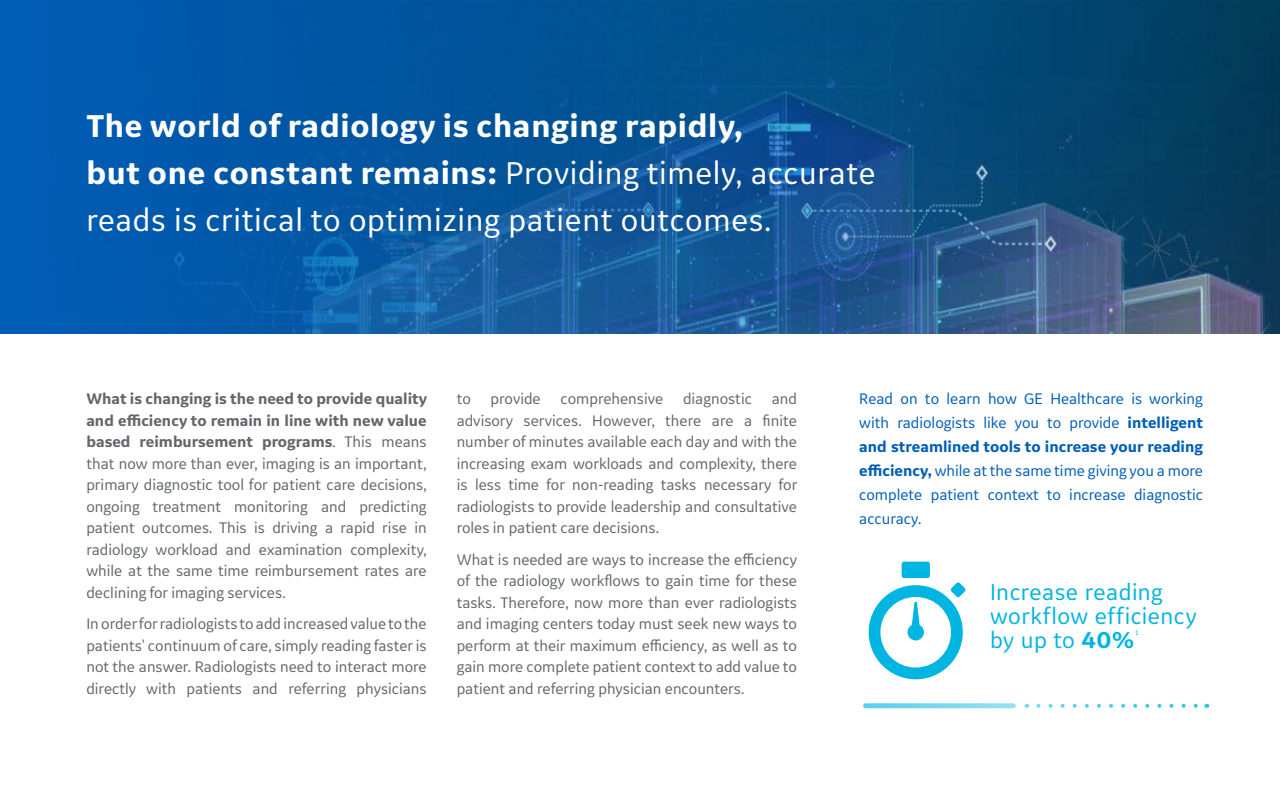
<style>
.page{position:relative;width:1280px;height:800px;background:#fff}
.page>*{position:absolute;margin:0;border:0;box-sizing:border-box;transform-origin:0 0}
.t1{font:33px/47px "GE Inspira Sans";letter-spacing:.02em;color:#fff}
._18pt_20-quote{font:24px/24px "GE Inspira Sans";letter-spacing:.02em;color:#00b5e2}
.t2{font:16px/21.5px "GE Inspira Sans";color:#63666a;text-align:justify}
.t3{font:16px/24px "GE Inspira Sans";color:#005eb8;text-align:justify}
._18pt_20-quote-2{font:7px "GE Inspira Sans";color:#00b5e2}
.s1{font-weight:700}
</style>
<div class="page">
<svg style="left:0;top:0;width:1280px;height:334px;background:#0c5492"></svg>
<div style="left:902px;top:562px;width:28px;height:16px;background:#00b5e2;border-radius:2px"></div>
<svg style="left:869px;top:582px;width:97px;height:97px"></svg>
<svg style="left:866px;top:703px;width:147px;height:5px"></svg>
<svg style="left:1038px;top:704px;width:160px;height:4px"></svg>
<p class="t1" style="left:86px;top:102px;width:791px"><span class="s1">The world of radiology is changing rapidly,<br>but one constant remains:</span> Providing timely, accurate reads is critical to optimizing patient outcomes.</p>
<p class="t2" style="left:86px;top:388px;width:342px"><span class="s1">What is changing is the need to provide quality and efficiency to remain in line with new value based reimbursement programs</span>. This means that now more than ever, imaging is an important, primary diagnostic tool for patient care decisions, ongoing treatment monitoring and predicting patient outcomes. This is driving a rapid rise in radiology workload and examination complexity, while at the same time reimbursement rates are declining for imaging services.</p>
<p class="t2" style="left:86px;top:613px;width:342px">In order for radiologists to add increased value to the patients' continuum of care, simply reading faster is not the answer. Radiologists need to interact more directly with patients and referring physicians</p>
<p class="t2" style="left:457px;top:388px;width:342px">to provide comprehensive diagnostic and advisory services. However, there are a finite number of minutes available each day and with the increasing exam workloads and complexity, there is less time for non-reading tasks necessary for radiologists to provide leadership and consultative roles in patient care decisions.</p>
<p class="t2" style="left:457px;top:548px;width:342px">What is needed are ways to increase the efficiency of the radiology workflows to gain time for these tasks. Therefore, now more than ever radiologists and imaging centers today must seek new ways to perform at their maximum efficiency, as well as to gain more complete patient context to add value to patient and referring physician encounters.</p>
<p class="t3" style="left:859px;top:387px;width:345px">Read on to learn how GE Healthcare is working with radiologists like you to provide <span class="s1">intelligent and streamlined tools to increase your reading efficiency,</span> while at the same time giving you a more complete patient context to increase diagnostic accuracy.</p>
<p class="_18pt_20-quote" style="left:990px;top:579px;width:208px">Increase reading workflow efficiency by up to <span class="s1">40%</span></p>
<p class="_18pt_20-quote-2" style="left:1135px;top:628px;width:5px">1</p>
</div>
